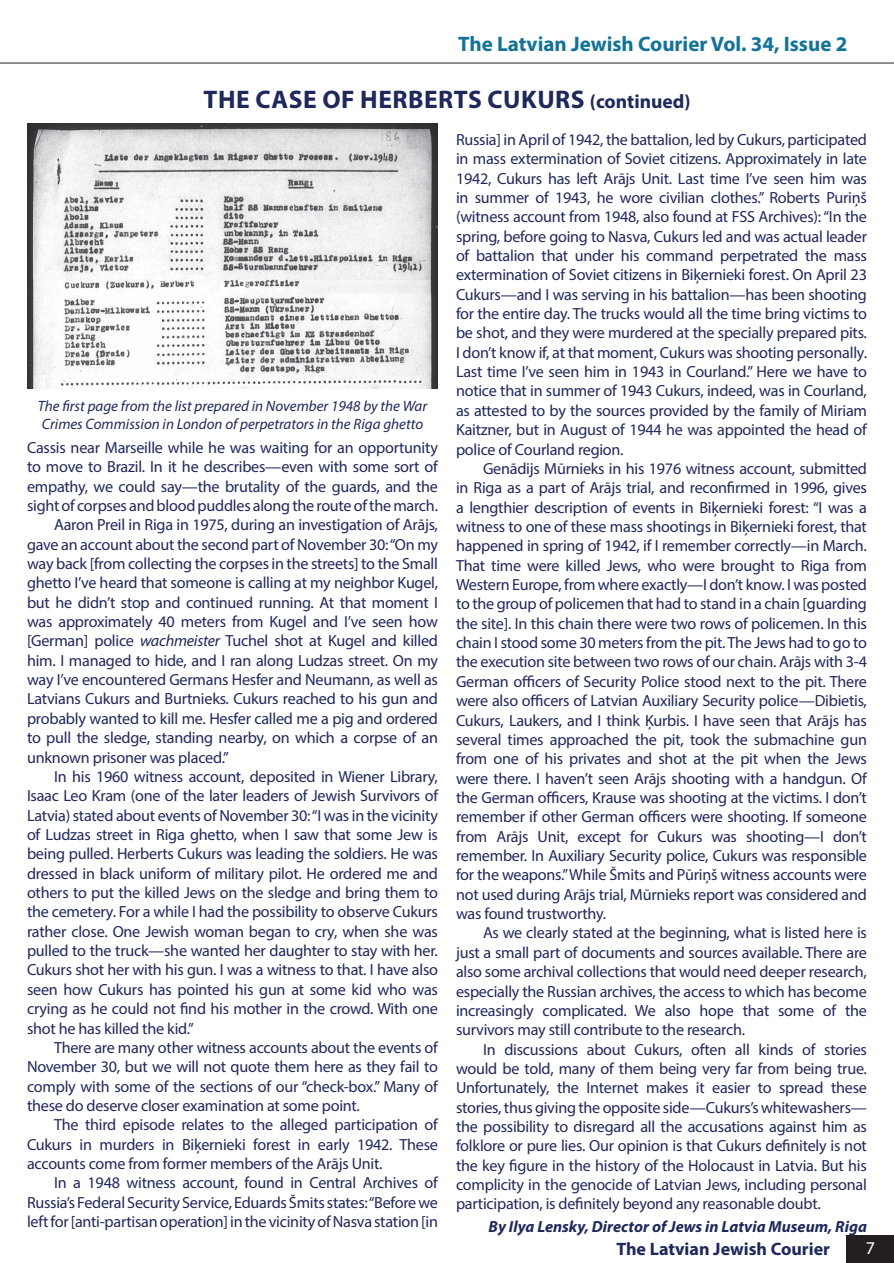
<style>
.page{position:relative;width:894px;height:1263px;background:#fff}
.page>*{position:absolute;margin:0;border:0;box-sizing:border-box;transform-origin:0 0}
.title_thing{font:700 25.5px "Myriad Pro";letter-spacing:.02em;color:#1f285d}
.t1{font:700 21px "Myriad Pro";color:#11739a}
.t2{font:700 18px "Myriad Pro";color:#1f285d}
.t3{font:18px "Myriad Pro";color:#fff}
.body{font:16.2px/19.4px "Myriad Pro";letter-spacing:-.015em;color:#1f285d;text-align:justify}
.body-2{font:italic 700 16.2px "Myriad Pro";color:#1f285d}
.t4{font:italic 15px/18px "Myriad Pro";color:#1f285d}
.s1{font-size:19.5px}
.s2{font-style:italic}
</style>
<div class="page">
<div style="left:845px;top:1236px;width:48px;height:27px;background:#231f20"></div>
<hr style="left:0;top:63px;width:893px;height:1px;background:#231f20">
<img style="left:27px;top:124px;width:411px;height:264px">
<p class="t1" style="left:458px;top:30px;width:390px">The Latvian Jewish Courier Vol. 34, Issue 2</p>
<p class="title_thing" style="left:203px;top:83px;width:488px">THE CASE OF HERBERTS CUKURS <span class="s1">(continued)</span></p>
<p class="t4" style="left:38px;top:396px;width:391px">The first page from the list prepared in November 1948 by the War<br>Crimes Commission in London of perpetrators in the Riga ghetto</p>
<p class="body" style="left:27px;top:437px;width:412px">Cassis near Marseille while he was waiting for an opportunity to move to Brazil. In it he describes—even with some sort of empathy, we could say—the brutality of the guards, and the sight of corpses and blood puddles along the route of the march.</p>
<p class="body" style="left:27px;top:515px;width:412px;text-indent:27px">Aaron Preil in Riga in 1975, during an investigation of Arājs, gave an account about the second part of November 30: “On my way back [from collecting the corpses in the streets] to the Small ghetto I’ve heard that someone is calling at my neighbor Kugel, but he didn’t stop and continued running. At that moment I was approximately 40 meters from Kugel and I’ve seen how [German] police <span class="s2">wachmeister</span> Tuchel shot at Kugel and killed him. I managed to hide, and I ran along Ludzas street. On my way I’ve encountered Germans Hesfer and Neumann, as well as Latvians Cukurs and Burtnieks. Cukurs reached to his gun and probably wanted to kill me. Hesfer called me a pig and ordered to pull the sledge, standing nearby, on which a corpse of an unknown prisoner was placed.”</p>
<p class="body" style="left:27px;top:766px;width:412px;text-indent:27px">In his 1960 witness account, deposited in Wiener Library, Isaac Leo Kram (one of the later leaders of Jewish Survivors of Latvia) stated about events of November 30: “I was in the vicinity of Ludzas street in Riga ghetto, when I saw that some Jew is being pulled. Herberts Cukurs was leading the soldiers. He was dressed in black uniform of military pilot. He ordered me and others to put the killed Jews on the sledge and bring them to the cemetery. For a while I had the possibility to observe Cukurs rather close. One Jewish woman began to cry, when she was pulled to the truck—she wanted her daughter to stay with her.<br>Cukurs shot her with his gun. I was a witness to that. I have also seen how Cukurs has pointed his gun at some kid who was crying as he could not find his mother in the crowd. With one shot he has killed the kid.”</p>
<p class="body" style="left:27px;top:1037px;width:412px;text-indent:27px">There are many other witness accounts about the events of November 30, but we will not quote them here as they fail to comply with some of the sections of our “check-box.” Many of these do deserve closer examination at some point.</p>
<p class="body" style="left:27px;top:1115px;width:412px;text-indent:27px">The third episode relates to the alleged participation of Cukurs in murders in Biķernieki forest in early 1942. These accounts come from former members of the Arājs Unit.</p>
<p class="body" style="left:27px;top:1173px;width:412px;text-indent:27px">In a 1948 witness account, found in Central Archives of Russia’s Federal Security Service, Eduards Šmits states: “Before we left for [anti-partisan operation] in the vicinity of Nasva station [in</p>
<p class="body" style="left:456px;top:129px;width:412px">Russia] in April of 1942, the battalion, led by Cukurs, participated in mass extermination of Soviet citizens. Approximately in late 1942, Cukurs has left Arājs Unit. Last time I’ve seen him was in summer of 1943, he wore civilian clothes.” Roberts Puriņš (witness account from 1948, also found at FSS Archives): “In the spring, before going to Nasva, Cukurs led and was actual leader of battalion that under his command perpetrated the mass extermination of Soviet citizens in Biķernieki forest. On April 23<br>Cukurs—and I was serving in his battalion—has been shooting for the entire day. The trucks would all the time bring victims to be shot, and they were murdered at the specially prepared pits.<br>I don’t know if, at that moment, Cukurs was shooting personally.<br>Last time I’ve seen him in 1943 in Courland.” Here we have to notice that in summer of 1943 Cukurs, indeed, was in Courland, as attested to by the sources provided by the family of Miriam Kaitzner, but in August of 1944 he was appointed the head of police of Courland region.</p>
<p class="body" style="left:456px;top:458px;width:412px;text-indent:27px">Genādijs Mūrnieks in his 1976 witness account, submitted in Riga as a part of Arājs trial, and reconfirmed in 1996, gives a lengthier description of events in Biķernieki forest: “I was a witness to one of these mass shootings in Biķernieki forest, that happened in spring of 1942, if I remember correctly—in March.<br>That time were killed Jews, who were brought to Riga from Western Europe, from where exactly—I don’t know. I was posted to the group of policemen that had to stand in a chain [guarding the site]. In this chain there were two rows of policemen. In this chain I stood some 30 meters from the pit. The Jews had to go to the execution site between two rows of our chain. Arājs with 3-4<br>German officers of Security Police stood next to the pit. There were also officers of Latvian Auxiliary Security police—Dibietis, Cukurs, Laukers, and I think Ķurbis. I have seen that Arājs has several times approached the pit, took the submachine gun from one of his privates and shot at the pit when the Jews were there. I haven’t seen Arājs shooting with a handgun. Of the German officers, Krause was shooting at the victims. I don’t remember if other German officers were shooting. If someone from Arājs Unit, except for Cukurs was shooting—I don’t remember. In Auxiliary Security police, Cukurs was responsible for the weapons.” While Šmits and Pūriņš witness accounts were not used during Arājs trial, Mūrnieks report was considered and was found trustworthy.</p>
<p class="body" style="left:456px;top:923px;width:412px;text-indent:27px">As we clearly stated at the beginning, what is listed here is just a small part of documents and sources available. There are also some archival collections that would need deeper research, especially the Russian archives, the access to which has become increasingly complicated. We also hope that some of the survivors may still contribute to the research.</p>
<p class="body" style="left:456px;top:1039px;width:412px;text-indent:27px">In discussions about Cukurs, often all kinds of stories would be told, many of them being very far from being true.<br>Unfortunately, the Internet makes it easier to spread these stories, thus giving the opposite side—Cukurs’s whitewashers— the possibility to disregard all the accusations against him as folklore or pure lies. Our opinion is that Cukurs definitely is not the key figure in the history of the Holocaust in Latvia. But his complicity in the genocide of Latvian Jews, including personal participation, is definitely beyond any reasonable doubt.</p>
<p class="body-2" style="left:488px;top:1216px;width:379px">By Ilya Lensky, Director of Jews in Latvia Museum, Riga</p>
<p class="t2" style="left:616px;top:1236px;width:215px">The Latvian Jewish Courier</p>
<p class="t3" style="left:865px;top:1236px;width:11px">7</p>
</div>
